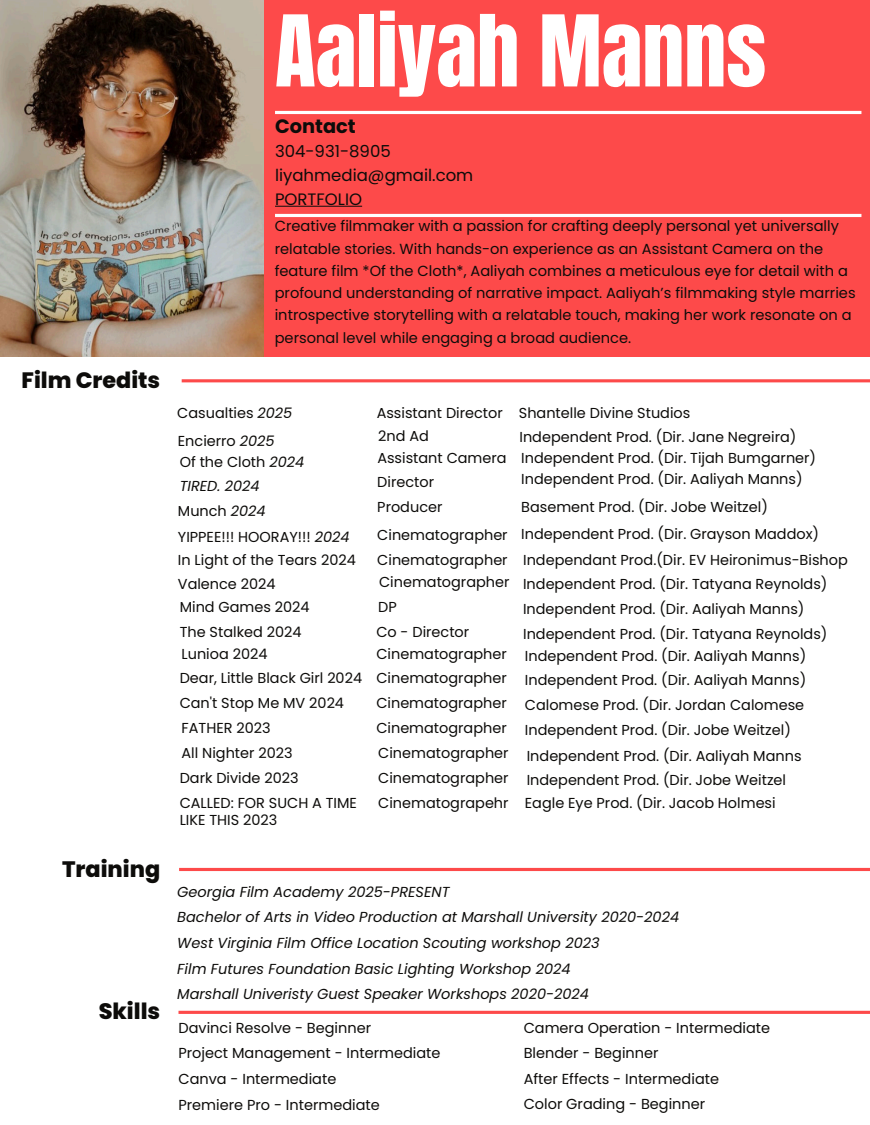
<style>
.page{position:relative;width:870px;height:1125px;background:#fff}
.page>*{position:absolute;margin:0;border:0;box-sizing:border-box;transform-origin:0 0}
.t1{font:84px "Anton";color:#fff}
.t2{font:800 22.25px "Poppins";color:#0d0c0a}
.t3{font:700 19.38px "Poppins";color:#0d0c0a}
.t4{font:16.5px/24.1px "Poppins";color:#0d0c0a}
.t5{font:14.62px/22.2px "Poppins";color:#0d0c0a}
.t6{font:14.5px/25.6px "Poppins";color:#0d0c0a}
.t7{font:italic 14.5px/25.6px "Poppins";color:#0d0c0a}
.s1{font-style:italic}
</style>
<div class="page">
<div style="left:263px;top:0;width:606px;height:356px;background:#fd4a4a"></div>
<hr style="left:275px;top:111px;width:586px;height:3px;background:#fff">
<hr style="left:275px;top:214px;width:586px;height:3px;background:#fff">
<hr style="left:181px;top:379px;width:688px;height:3px;background:#fd4a4a">
<hr style="left:179px;top:868px;width:690px;height:3px;background:#fd4a4a">
<hr style="left:178px;top:1011px;width:691px;height:3px;background:#fd4a4a">
<hr style="left:275px;top:206px;width:87px;height:1px;background:#0d0c0a">
<img style="left:0;top:0;width:263px;height:356px">
<h2 class="t2" style="left:22px;top:367px;width:140px">Film Credits</h2>
<h2 class="t2" style="left:62px;top:856px;width:100px">Training</h2>
<h2 class="t2" style="left:99px;top:998px;width:63px">Skills</h2>
<h1 class="t1" style="left:275px;top:8px;width:492px">Aaliyah Manns</h1>
<h3 class="t3" style="left:275px;top:115px;width:82px">Contact</h3>
<p class="t4" style="left:275px;top:139px;width:200px">304-931-8905 liyahmedia@gmail.com<br>PORTFOLIO</p>
<p class="t5" style="left:274px;top:215px;width:582px">Creative filmmaker with a passion for crafting deeply personal yet universally relatable stories. With hands-on experience as an Assistant Camera on the feature film *Of the Cloth*, Aaliyah combines a meticulous eye for detail with a profound understanding of narrative impact. Aaliyah’s filmmaking style marries introspective storytelling with a relatable touch, making her work resonate on a personal level while engaging a broad audience.</p>
<p class="t6" style="left:177px;top:400px;width:116px">Casualties <span class="s1">2025</span></p>
<p class="t6" style="left:376px;top:400px;width:128px">Assistant Director</p>
<p class="t6" style="left:518px;top:400px;width:173px">Shantelle Divine Studios</p>
<p class="t6" style="left:178px;top:428px;width:98px">Encierro <span class="s1">2025</span></p>
<p class="t6" style="left:378px;top:424px;width:52px">2nd Ad</p>
<p class="t6" style="left:519px;top:424px;width:278px">Independent Prod. (Dir. Jane Negreira)</p>
<p class="t6" style="left:180px;top:449px;width:126px">Of the Cloth <span class="s1">2024</span></p>
<p class="t6" style="left:377px;top:445px;width:131px">Assistant Camera</p>
<p class="t6" style="left:521px;top:445px;width:296px">Independent Prod. (Dir. Tijah Bumgarner)</p>
<p class="t7" style="left:180px;top:473px;width:81px">TIRED. 2024</p>
<p class="t6" style="left:377px;top:469px;width:58px">Director</p>
<p class="t6" style="left:521px;top:467px;width:283px">Independent Prod. (Dir. Aaliyah Manns)</p>
<p class="t6" style="left:178px;top:498px;width:89px">Munch <span class="s1">2024</span></p>
<p class="t6" style="left:377px;top:494px;width:67px">Producer</p>
<p class="t6" style="left:521px;top:494px;width:248px">Basement Prod. (Dir. Jobe Weitzel)</p>
<p class="t6" style="left:178px;top:524px;width:173px">YIPPEE!!! HOORAY!!! <span class="s1">2024</span></p>
<p class="t6" style="left:377px;top:522px;width:132px">Cinematographer</p>
<p class="t6" style="left:521px;top:522px;width:299px">Independent Prod. (Dir. Grayson Maddox)</p>
<p class="t6" style="left:178px;top:547px;width:179px">In Light of the Tears 2024</p>
<p class="t6" style="left:377px;top:547px;width:132px">Cinematographer</p>
<p class="t6" style="left:523px;top:547px;width:326px">Independant Prod.(Dir. EV Heironimus-Bishop</p>
<p class="t6" style="left:178px;top:571px;width:99px">Valence 2024</p>
<p class="t6" style="left:379px;top:569px;width:132px">Cinematographer</p>
<p class="t6" style="left:523px;top:571px;width:306px">Independent Prod. (Dir. Tatyana Reynolds)</p>
<p class="t6" style="left:180px;top:594px;width:131px">Mind Games 2024</p>
<p class="t6" style="left:378px;top:594px;width:20px">DP</p>
<p class="t6" style="left:523px;top:596px;width:283px">Independent Prod. (Dir. Aaliyah Manns)</p>
<p class="t6" style="left:180px;top:619px;width:123px">The Stalked 2024</p>
<p class="t6" style="left:376px;top:619px;width:94px">Co - Director</p>
<p class="t6" style="left:523px;top:621px;width:306px">Independent Prod. (Dir. Tatyana Reynolds)</p>
<p class="t6" style="left:181px;top:641px;width:87px">Lunioa 2024</p>
<p class="t6" style="left:376px;top:641px;width:132px">Cinematographer</p>
<p class="t6" style="left:524px;top:643px;width:283px">Independent Prod. (Dir. Aaliyah Manns)</p>
<p class="t6" style="left:180px;top:665px;width:184px">Dear, Little Black Girl 2024</p>
<p class="t6" style="left:376px;top:665px;width:132px">Cinematographer</p>
<p class="t6" style="left:524px;top:667px;width:283px">Independent Prod. (Dir. Aaliyah Manns)</p>
<p class="t6" style="left:180px;top:690px;width:166px">Can't Stop Me MV 2024</p>
<p class="t6" style="left:376px;top:690px;width:132px">Cinematographer</p>
<p class="t6" style="left:524px;top:692px;width:280px">Calomese Prod. (Dir. Jordan Calomese</p>
<p class="t6" style="left:181px;top:715px;width:91px">FATHER 2023</p>
<p class="t6" style="left:376px;top:715px;width:132px">Cinematographer</p>
<p class="t6" style="left:524px;top:718px;width:267px">Independent Prod. (Dir. Jobe Weitzel)</p>
<p class="t6" style="left:181px;top:741px;width:113px">All Nighter 2023</p>
<p class="t6" style="left:378px;top:741px;width:132px">Cinematographer</p>
<p class="t6" style="left:526px;top:743px;width:276px">Independent Prod. (Dir. Aaliyah Manns</p>
<p class="t6" style="left:180px;top:765px;width:120px">Dark Divide 2023</p>
<p class="t6" style="left:378px;top:765px;width:132px">Cinematographer</p>
<p class="t6" style="left:526px;top:767px;width:261px">Independent Prod. (Dir. Jobe Weitzel</p>
<p class="t6" style="left:180px;top:794px;width:179px;line-height:17.4px">CALLED: FOR SUCH A TIME<br>LIKE THIS 2023</p>
<p class="t6" style="left:378px;top:790px;width:132px">Cinematograpehr</p>
<p class="t6" style="left:524px;top:790px;width:252px">Eagle Eye Prod. (Dir. Jacob Holmesi</p>
<p class="t7" style="left:177px;top:879px;width:503px">Georgia Film Academy 2025-PRESENT<br>Bachelor of Arts in Video Production at Marshall University 2020-2024<br>West Virginia Film Office Location Scouting workshop 2023<br>Film Futures Foundation Basic Lighting Workshop 2024<br>Marshall Univeristy Guest Speaker Workshops 2020-2024</p>
<p class="t6" style="left:178px;top:1015px;width:263px">Davinci Resolve - Beginner<br>Project Management - Intermediate<br>Canva - Intermediate<br>Premiere Pro - Intermediate</p>
<p class="t6" style="left:523px;top:1015px;width:248px">Camera Operation - Intermediate<br>Blender - Beginner<br>After Effects - Intermediate<br>Color Grading - Beginner</p>
</div>
